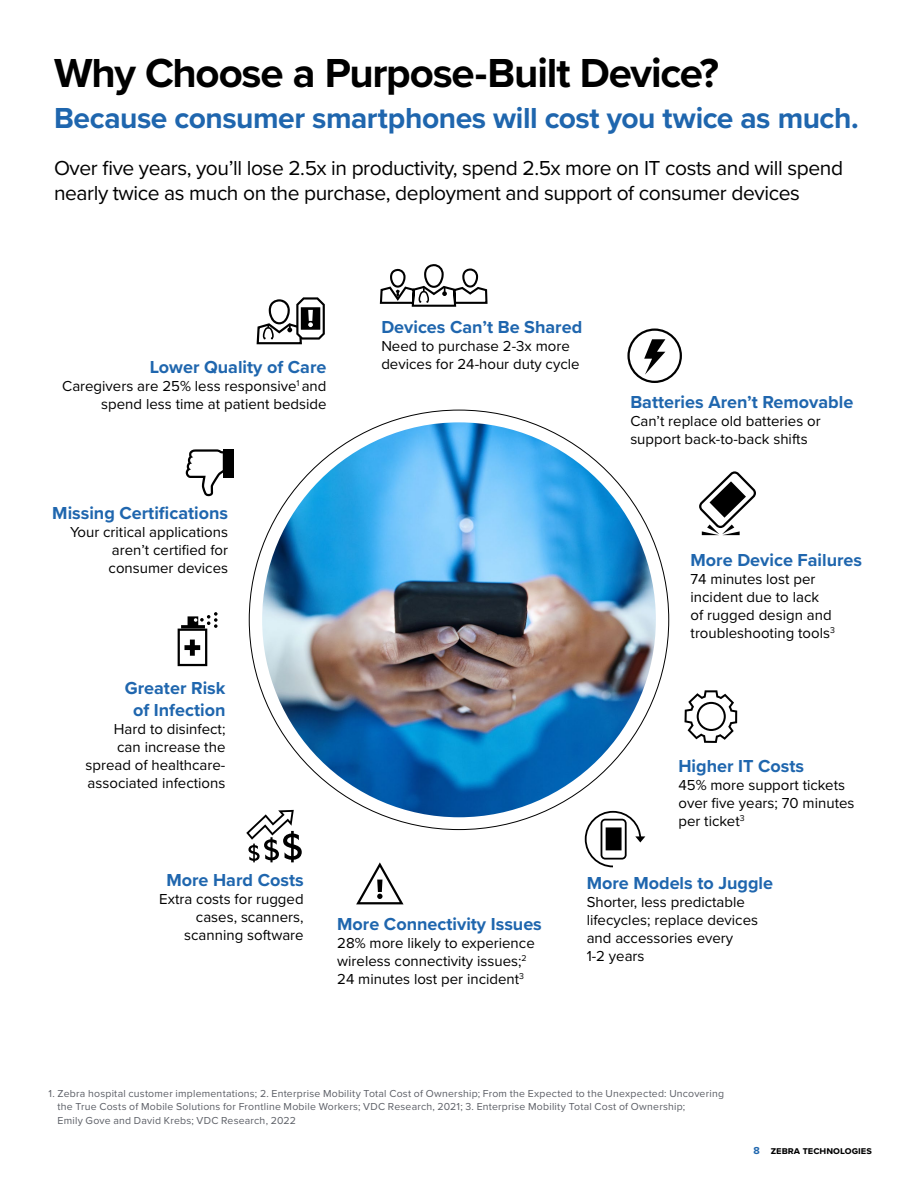
<style>
.page{position:relative;width:918px;height:1188px;background:#fff}
.page>*{position:absolute;margin:0;border:0;box-sizing:border-box;transform-origin:0 0}
.t1{font:700 42px "Proxima Nova";letter-spacing:-.03em;color:#000}
.t2{font:700 30px "Proxima Nova";letter-spacing:-.015em;color:#1f66ae}
.t3{font:21px/25.2px "Proxima Nova";letter-spacing:-.02em;color:#000}
.t4{font:700 18px/21.6px "Proxima Nova";color:#1f66ae;text-align:center}
.t5{font:15px/18px "Proxima Nova";color:#000}
.t6{font:10.5px/13.5px "Proxima Nova";letter-spacing:.02em;color:#5c5f66}
.t7{font:700 10.5px "Proxima Nova";color:#000}
.s1{color:#1f66ae}
</style>
<div class="page">
<img style="left:262px;top:422px;width:394px;height:395px">
<svg style="left:584px;top:810px;width:61px;height:58px"></svg>
<svg style="left:685px;top:690px;width:52px;height:53px"></svg>
<svg style="left:699px;top:471px;width:57px;height:64px"></svg>
<svg style="left:627px;top:328px;width:55px;height:55px"></svg>
<svg style="left:186px;top:449px;width:37px;height:47px"></svg>
<div style="left:223px;top:449px;width:10px;height:29px;background:#000"></div>
<svg style="left:178px;top:612px;width:40px;height:54px"></svg>
<svg style="left:246px;top:810px;width:56px;height:52px"></svg>
<svg style="left:256px;top:297px;width:69px;height:48px"></svg>
<svg style="left:379px;top:264px;width:109px;height:43px"></svg>
<svg style="left:356px;top:862px;width:48px;height:42px"></svg>
<h1 class="t1" style="left:54px;top:42px;width:667px">Why Choose a Purpose-Built Device?</h1>
<h2 class="t2" style="left:54px;top:96px;width:806px">Because consumer smartphones will cost you twice as much.</h2>
<h3 class="t3" style="left:54px;top:154px;width:791px">Over five years, you’ll lose 2.5x in productivity, spend 2.5x more on IT costs and will spend nearly twice as much on the purchase, deployment and support of consumer devices</h3>
<p class="t4" style="left:150px;top:356px;width:178px">Lower Quality of Care</p>
<p class="t5" style="left:62px;top:376px;width:266px;text-align:right">Caregivers are 25% less responsive<sup>1</sup> and spend less time at patient bedside</p>
<p class="t4" style="left:381px;top:316px;width:202px">Devices Can’t Be Shared</p>
<p class="t5" style="left:381px;top:337px;width:200px">Need to purchase 2-3x more devices for 24-hour duty cycle</p>
<p class="t4" style="left:630px;top:391px;width:224px">Batteries Aren’t Removable</p>
<p class="t5" style="left:630px;top:411px;width:192px">Can’t replace old batteries or support back-to-back shifts</p>
<p class="t4" style="left:52px;top:502px;width:177px">Missing Certifications</p>
<p class="t5" style="left:109px;top:523px;width:121px;text-align:justify;text-indent:-39px">Your critical applications aren’t certified for consumer devices</p>
<p class="t4" style="left:125px;top:677px;width:102px">Greater Risk of Infection</p>
<p class="t5" style="left:85px;top:719px;width:141px;text-align:right">Hard to disinfect;<br>can increase the spread of healthcare&shy;associated infections</p>
<p class="t4" style="left:166px;top:869px;width:139px">More Hard Costs</p>
<p class="t5" style="left:159px;top:890px;width:146px;text-align:right">Extra costs for rugged cases, scanners, scanning software</p>
<p class="t4" style="left:337px;top:913px;width:206px">More Connectivity Issues</p>
<p class="t5" style="left:337px;top:933px;width:199px">28% more likely to experience wireless connectivity issues;<sup>2<br></sup>24 minutes lost per incident<sup>3</sup></p>
<p class="t4" style="left:691px;top:549px;width:173px">More Device Failures</p>
<p class="t5" style="left:691px;top:569px;width:146px">74 minutes lost per incident due to lack of rugged design and troubleshooting tools<sup>3</sup></p>
<p class="t4" style="left:678px;top:755px;width:127px">Higher IT Costs</p>
<p class="t5" style="left:678px;top:776px;width:178px">45% more support tickets over five years; 70 minutes per ticket<sup>3</sup></p>
<p class="t4" style="left:587px;top:872px;width:188px">More Models to Juggle</p>
<p class="t5" style="left:587px;top:892px;width:173px">Shorter, less predictable lifecycles; replace devices and accessories every<br>1-2 years</p>
<p class="t6" style="left:58px;top:1086px;width:668px;text-indent:-9px">1. Zebra hospital customer implementations; 2. Enterprise Mobility Total Cost of Ownership; From the Expected to the Unexpected: Uncovering the True Costs of Mobile Solutions for Frontline Mobile Workers; VDC Research, 2021; 3. Enterprise Mobility Total Cost of Ownership;<br>Emily Gove and David Krebs; VDC Research, 2022</p>
<p class="t7" style="left:754px;top:1142px;width:120px"><span class="s1">8</span> zebra technologies</p>
</div>
